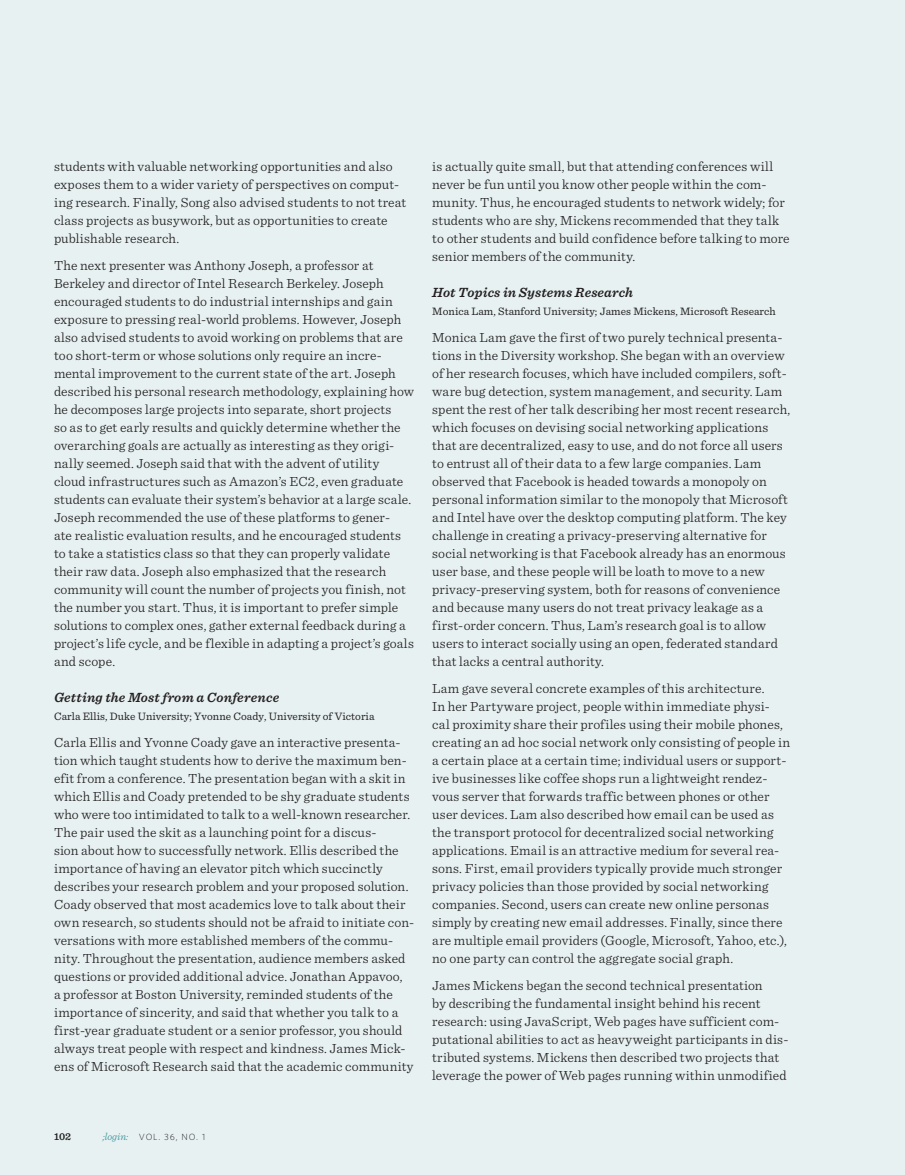
<style>
.page{position:relative;width:905px;height:1175px;background:#fff}
.page>*{position:absolute;margin:0;border:0;box-sizing:border-box;transform-origin:0 0}
.BODY{font:300 13.8px/18px "Sentinel";letter-spacing:.01em;color:#231f20}
.CONF_PANEL_SUBJECT{font:italic 600 13.8px "Sentinel";letter-spacing:.01em;color:#231f20}
.CONF_PARTICIPANT{font:11.25px "Sentinel";letter-spacing:.005em;color:#231f20}
.t1{font:600 10.5px "Sentinel";color:#231f20}
.t2{font:300 9px "Whitney";letter-spacing:.1em;color:#231f20}
.s1{font-family:"Sentinel";font-style:italic;font-size:10.5px;color:#37939b}
</style>
<div class="page">
<div style="left:0;top:0;width:904px;height:1174px;background:#e7f1f2"></div>
<p class="BODY" style="left:54px;top:157px;width:353px">students with valuable networking opportunities and also exposes them to a wider variety of perspectives on comput&shy;ing research. Finally, Song also advised students to not treat class projects as busywork, but as opportunities to create publishable research.</p>
<p class="BODY" style="left:54px;top:256px;width:362px">The next presenter was Anthony Joseph, a professor at Berkeley and director of Intel Research Berkeley. Joseph encouraged students to do industrial internships and gain exposure to pressing real-world problems. However, Joseph also advised students to avoid working on problems that are too short-term or whose solutions only require an incre&shy;mental improvement to the current state of the art. Joseph described his personal research methodology, explaining how he decomposes large projects into separate, short projects<br>so as to get early results and quickly determine whether the overarching goals are actually as interesting as they origi&shy;nally seemed. Joseph said that with the advent of utility cloud infrastructures such as Amazon’s EC2, even graduate students can evaluate their system’s behavior at a large scale.<br>Joseph recommended the use of these platforms to gener-<br>ate realistic evaluation results, and he encouraged students to take a statistics class so that they can properly validate their raw data. Joseph also emphasized that the research community will count the number of projects you finish, not the number you start. Thus, it is important to prefer simple solutions to complex ones, gather external feedback during a project’s life cycle, and be flexible in adapting a project’s goals and scope.</p>
<p class="CONF_PANEL_SUBJECT" style="left:54px;top:689px;width:227px">Getting the Most from a Conference</p>
<p class="CONF_PARTICIPANT" style="left:54px;top:709px;width:322px">Carla Ellis, Duke University; Yvonne Coady, University of Victoria</p>
<p class="BODY" style="left:54px;top:733px;width:361px">Carla Ellis and Yvonne Coady gave an interactive presenta&shy;tion which taught students how to derive the maximum ben&shy;efit from a conference. The presentation began with a skit in which Ellis and Coady pretended to be shy graduate students who were too intimidated to talk to a well-known researcher.<br>The pair used the skit as a launching point for a discus-<br>sion about how to successfully network. Ellis described the importance of having an elevator pitch which succinctly describes your research problem and your proposed solution.<br>Coady observed that most academics love to talk about their own research, so students should not be afraid to initiate con&shy;versations with more established members of the commu&shy;nity. Throughout the presentation, audience members asked questions or provided additional advice. Jonathan Appavoo,<br>a professor at Boston University, reminded students of the importance of sincerity, and said that whether you talk to a first-year graduate student or a senior professor, you should always treat people with respect and kindness. James Mick&shy;ens of Microsoft Research said that the academic community</p>
<p class="BODY" style="left:432px;top:157px;width:359px">is actually quite small, but that attending conferences will never be fun until you know other people within the com&shy;munity. Thus, he encouraged students to network widely; for students who are shy, Mickens recommended that they talk to other students and build confidence before talking to more senior members of the community.</p>
<p class="CONF_PANEL_SUBJECT" style="left:432px;top:284px;width:202px">Hot Topics in Systems Research</p>
<p class="CONF_PARTICIPANT" style="left:432px;top:304px;width:345px">Monica Lam, Stanford University; James Mickens, Microsoft Research</p>
<p class="BODY" style="left:432px;top:328px;width:359px">Monica Lam gave the first of two purely technical presenta&shy;tions in the Diversity workshop. She began with an overview of her research focuses, which have included compilers, soft&shy;ware bug detection, system management, and security. Lam spent the rest of her talk describing her most recent research, which focuses on devising social networking applications that are decentralized, easy to use, and do not force all users to entrust all of their data to a few large companies. Lam observed that Facebook is headed towards a monopoly on personal information similar to the monopoly that Microsoft and Intel have over the desktop computing platform. The key challenge in creating a privacy-preserving alternative for social networking is that Facebook already has an enormous user base, and these people will be loath to move to a new privacy-preserving system, both for reasons of convenience and because many users do not treat privacy leakage as a first-order concern. Thus, Lam’s research goal is to allow users to interact socially using an open, federated standard that lacks a central authority.</p>
<p class="BODY" style="left:432px;top:679px;width:359px">Lam gave several concrete examples of this architecture.<br>In her Partyware project, people within immediate physi&shy;cal proximity share their profiles using their mobile phones, creating an ad hoc social network only consisting of people in a certain place at a certain time; individual users or support&shy;ive businesses like coffee shops run a lightweight rendez&shy;vous server that forwards traffic between phones or other user devices. Lam also described how email can be used as the transport protocol for decentralized social networking applications. Email is an attractive medium for several rea&shy;sons. First, email providers typically provide much stronger privacy policies than those provided by social networking companies. Second, users can create new online personas simply by creating new email addresses. Finally, since there are multiple email providers (Google, Microsoft, Yahoo, etc.), no one party can control the aggregate social graph.</p>
<p class="BODY" style="left:432px;top:976px;width:358px">James Mickens began the second technical presentation<br>by describing the fundamental insight behind his recent research: using JavaScript, Web pages have sufficient com&shy;putational abilities to act as heavyweight participants in dis&shy;tributed systems. Mickens then described two projects that leverage the power of Web pages running within unmodified</p>
<p class="t1" style="left:54px;top:1129px;width:19px">102</p>
<p class="t2" style="left:103px;top:1131px;width:104px"><span class="s1">;login:</span> VOL. 36, NO. 1</p>
</div>
